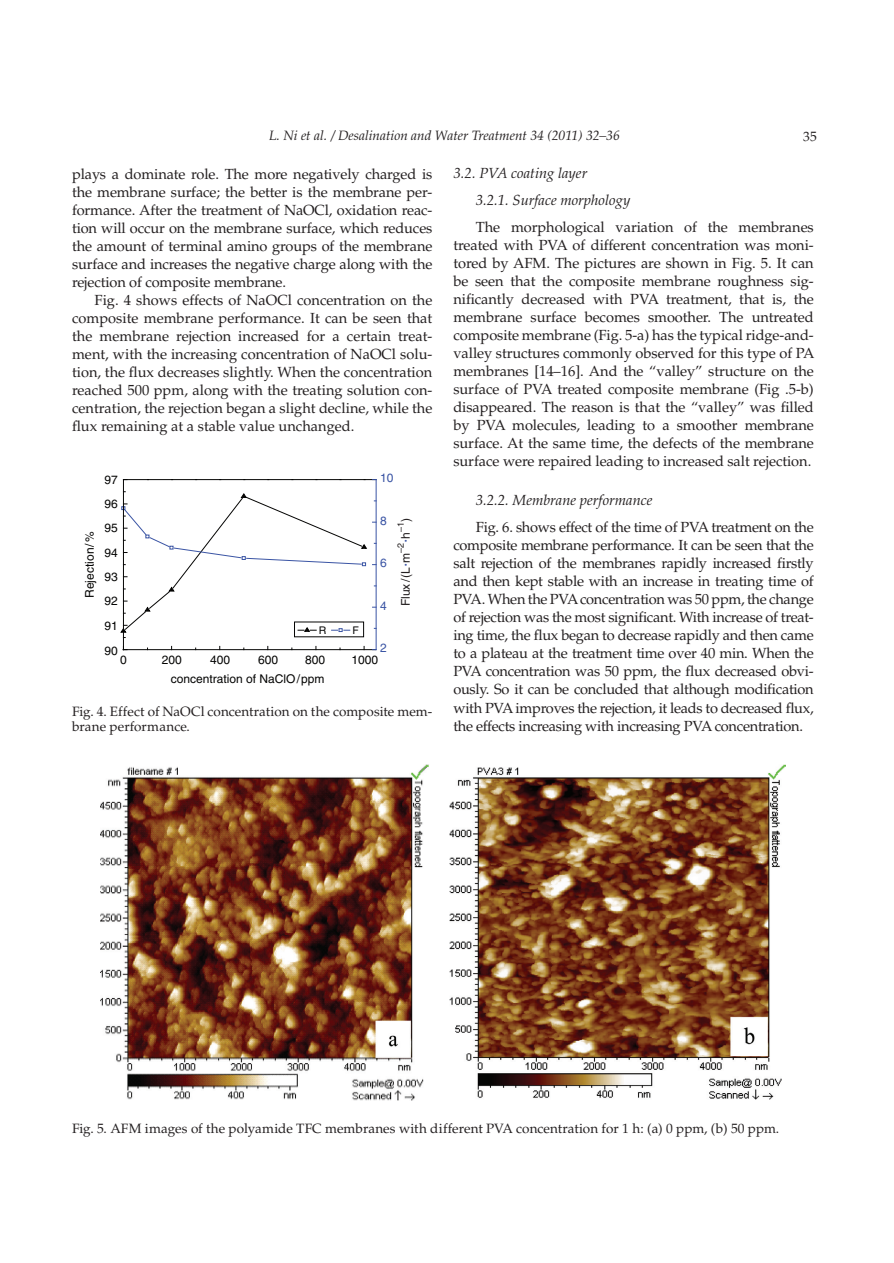
<style>
.page{position:relative;width:894px;height:1263px;background:#fff}
.page>*{position:absolute;margin:0;border:0;box-sizing:border-box;transform-origin:0 0}
.t1{font:14.7px/18px "Palatino";letter-spacing:-.01em;color:#231f20;text-align:justify}
.t2{font:italic 14.7px/27px "Palatino";color:#231f20}
.t3{font:13.5px/15px "Palatino";color:#231f20}
.t4{font:italic 13.5px "Palatino";color:#231f20}
.t5{font:12px "Helvetica";color:#050504}
.t6{font:12px "Helvetica";color:#231f20}
.t7{font:12px "Helvetica";color:#3a54a4}
.t8{font:10.5px "Helvetica";color:#050504}
.t9{font:9px "Helvetica";color:#231f20}
.s1{font-size:15.6px;color:#3a54a4}
.s2{font-size:12px}
</style>
<div class="page">
<img style="left:101px;top:765px;width:683px;height:335px">
<hr style="left:123px;top:649px;width:252px;height:1px;background:#050504">
<hr style="left:123px;top:479px;width:1px;height:170px;background:#050504">
<hr style="left:123px;top:479px;width:253px;height:1px;background:#050504">
<hr style="left:375px;top:479px;width:1px;height:170px;background:#3a54a4">
<svg style="left:120px;top:491px;width:246px;height:147px"></svg>
<p class="t4" style="left:269px;top:130px;width:352px">L. Ni et al. / Desalination and Water Treatment 34 (2011) 32–36</p>
<p class="t3" style="left:803px;top:130px;width:15px">35</p>
<p class="t1" style="left:72px;top:167px;width:362px">plays a dominate role. The more negatively charged is the membrane surface; the better is the membrane per&shy;formance. After the treatment of NaOCl, oxidation reac&shy;tion will occur on the membrane surface, which reduces the amount of terminal amino groups of the membrane surface and increases the negative charge along with the rejection of composite membrane.</p>
<p class="t1" style="left:72px;top:293px;width:362px;text-indent:23px">Fig. 4 shows effects of NaOCl concentration on the composite membrane performance. It can be seen that the membrane rejection increased for a certain treat&shy;ment, with the increasing concentration of NaOCl solu&shy;tion, the flux decreases slightly. When the concentration reached 500 ppm, along with the treating solution con&shy;centration, the rejection began a slight decline, while the flux remaining at a stable value unchanged.</p>
<p class="t2" style="left:476px;top:161px;width:156px;text-indent:-23px">3.2. PVA coating layer<br>3.2.1. Surface morphology</p>
<p class="t1" style="left:453px;top:220px;width:362px;text-indent:23px">The morphological variation of the membranes treated with PVA of different concentration was moni&shy;tored by AFM. The pictures are shown in Fig. 5. It can be seen that the composite membrane roughness sig&shy;nificantly decreased with PVA treatment, that is, the membrane surface becomes smoother. The untreated composite membrane (Fig. 5-a) has the typical ridge-and&shy;valley structures commonly observed for this type of PA membranes [14–16]. And the “valley” structure on the surface of PVA treated composite membrane (Fig .5-b) disappeared. The reason is that the “valley” was filled by PVA molecules, leading to a smoother membrane surface. At the same time, the defects of the membrane surface were repaired leading to increased salt rejection.</p>
<p class="t2" style="left:476px;top:488px;width:178px">3.2.2. Membrane performance</p>
<p class="t1" style="left:453px;top:520px;width:362px;text-indent:23px">Fig. 6. shows effect of the time of PVA treatment on the composite membrane performance. It can be seen that the salt rejection of the membranes rapidly increased firstly and then kept stable with an increase in treating time of PVA. When the PVA concentration was 50 ppm, the change of rejection was the most significant. With increase of treat&shy;ing time, the flux began to decrease rapidly and then came to a plateau at the treatment time over 40 min. When the PVA concentration was 50 ppm, the flux decreased obvi&shy;ously. So it can be concluded that although modification with PVA improves the rejection, it leads to decreased flux, the effects increasing with increasing PVA concentration.</p>
<p class="t7" style="left:380px;top:473px;width:15px">10</p>
<p class="t5" style="left:104px;top:475px;width:15px">97</p>
<p class="t5" style="left:104px;top:499px;width:15px">96</p>
<p class="t7" style="left:380px;top:516px;width:8px">8</p>
<p class="t6" style="left:401px;top:522px;width:5px;rotate:-90deg">)</p>
<p class="t9" style="left:397px;top:553px;width:33px;rotate:-90deg">–2<span class="s1">·</span><span class="s2">h</span>–1</p>
<p class="t5" style="left:104px;top:524px;width:15px">95</p>
<p class="t5" style="left:85px;top:598px;width:68px;rotate:-90deg">Rejection/%</p>
<p class="t5" style="left:104px;top:548px;width:15px">94</p>
<p class="t6" style="left:401px;top:606px;width:55px;rotate:-90deg">Flux/(L<span class="s1">·</span>m</p>
<p class="t7" style="left:380px;top:558px;width:8px">6</p>
<p class="t5" style="left:104px;top:572px;width:15px">93</p>
<p class="t5" style="left:104px;top:596px;width:15px">92</p>
<p class="t7" style="left:380px;top:601px;width:8px">4</p>
<p class="t5" style="left:104px;top:621px;width:15px">91</p>
<p class="t8" style="left:319px;top:626px;width:9px">R</p>
<p class="t8" style="left:352px;top:626px;width:8px">F</p>
<p class="t7" style="left:380px;top:643px;width:8px">2</p>
<p class="t5" style="left:104px;top:646px;width:15px">90</p>
<p class="t5" style="left:120px;top:655px;width:8px">0</p>
<p class="t5" style="left:162px;top:655px;width:22px">200</p>
<p class="t5" style="left:210px;top:655px;width:22px">400</p>
<p class="t5" style="left:258px;top:655px;width:22px">600</p>
<p class="t5" style="left:305px;top:655px;width:22px">800</p>
<p class="t5" style="left:351px;top:655px;width:28px">1000</p>
<p class="t5" style="left:171px;top:674px;width:155px">concentration of NaClO/ppm</p>
<p class="t3" style="left:72px;top:705px;width:361px">Fig. 4. Effect of NaOCl concentration on the composite mem&shy;brane performance.</p>
<p class="t3" style="left:72px;top:1122px;width:708px">Fig. 5. AFM images of the polyamide TFC membranes with different PVA concentration for 1 h: (a) 0 ppm, (b) 50 ppm.</p>
</div>
